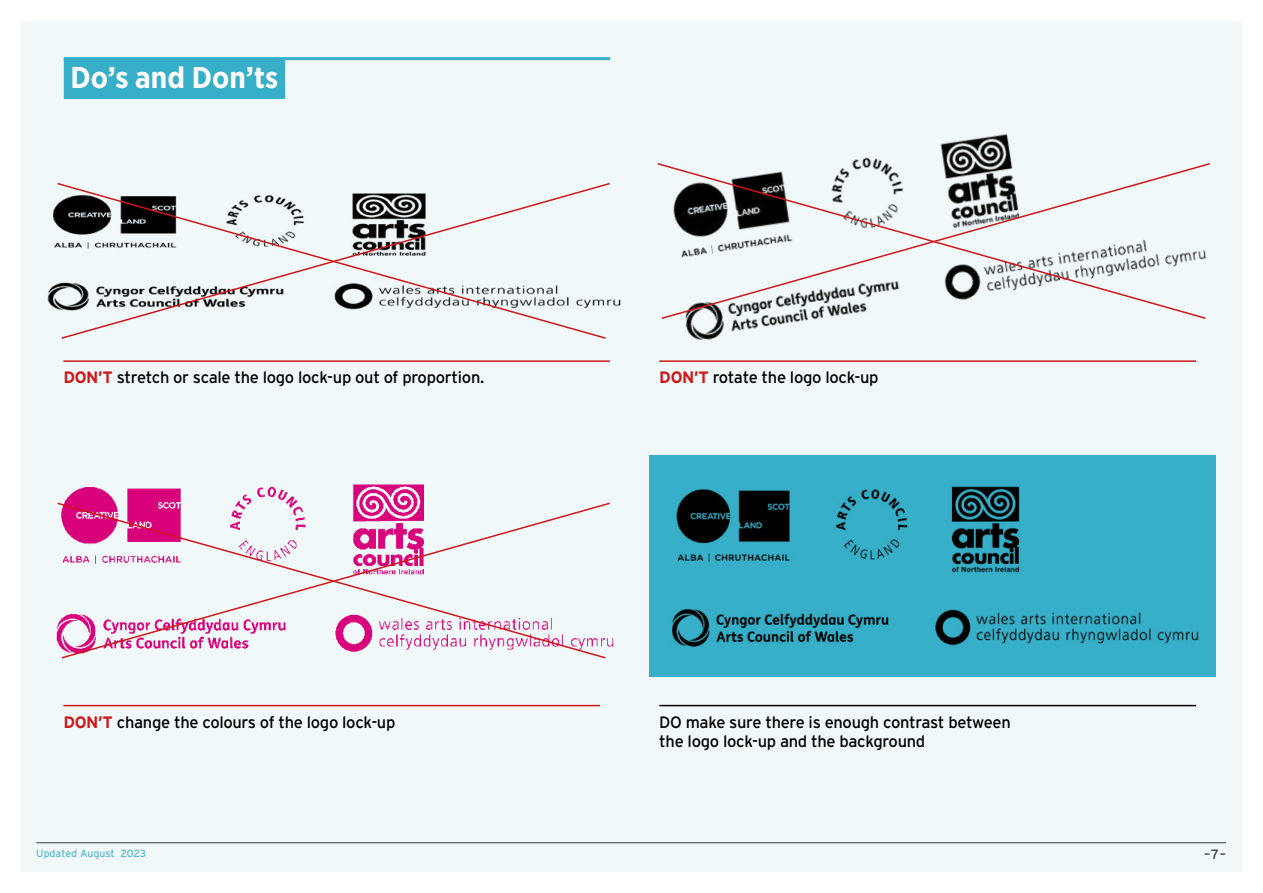
<style>
.page{position:relative;width:1263px;height:893px;background:#fff}
.page>*{position:absolute;margin:0;border:0;box-sizing:border-box;transform-origin:0 0}
.t1{font:700 30px "Gotham Narrow";color:#fff}
.t2{font:16.5px/19.5px "Interstate";letter-spacing:-.02em;color:#000}
.t3{font:13.5px "Interstate";color:#3c3c3b}
.t4{font:10.5px "Interstate";color:#5ab7ce}
.s1{font-weight:700;color:#cd1719}
</style>
<div class="page">
<div style="left:21px;top:21px;width:1221px;height:851px;background:#f1f8fa"></div>
<hr style="left:36px;top:842px;width:1190px;height:1px;background:#3c3c3b">
<div style="left:650px;top:455px;width:566px;height:221px;background:#37afc8"></div>
<hr style="left:659px;top:705px;width:537px;height:1px;background:#000">
<hr style="left:63px;top:705px;width:537px;height:1px;background:#cd1719">
<hr style="left:63px;top:360px;width:547px;height:2px;background:#cd1719">
<img style="left:659px;top:134px;width:538px;height:228px">
<svg style="left:660px;top:162px;width:550px;height:158px"></svg>
<img style="left:672px;top:486px;width:527px;height:161px">
<img style="left:65px;top:484px;width:549px;height:163px">
<svg style="left:60px;top:183px;width:551px;height:156px"></svg>
<svg style="left:60px;top:501px;width:551px;height:158px"></svg>
<hr style="left:64px;top:57px;width:546px;height:3px;background:#37afc8">
<div style="left:64px;top:59px;width:221px;height:40px;background:#37afc8"></div>
<h1 class="t1" style="left:70px;top:58px;width:209px">Do’s and Don’ts</h1>
<p class="t2" style="left:63px;top:367px;width:422px"><span class="s1">DON’T</span> stretch or scale the logo lock-up out of proportion.</p>
<p class="t2" style="left:659px;top:367px;width:221px"><span class="s1">DON’T</span> rotate the logo lock-up</p>
<p class="t2" style="left:63px;top:712px;width:333px"><span class="s1">DON’T</span> change the colours of the logo lock-up</p>
<p class="t2" style="left:659px;top:712px;width:353px">DO make sure there is enough contrast between the logo lock-up and the background</p>
<p class="t4" style="left:36px;top:847px;width:112px">Updated August 2023</p>
<p class="t3" style="left:1204px;top:847px;width:23px">–7–</p>
</div>
